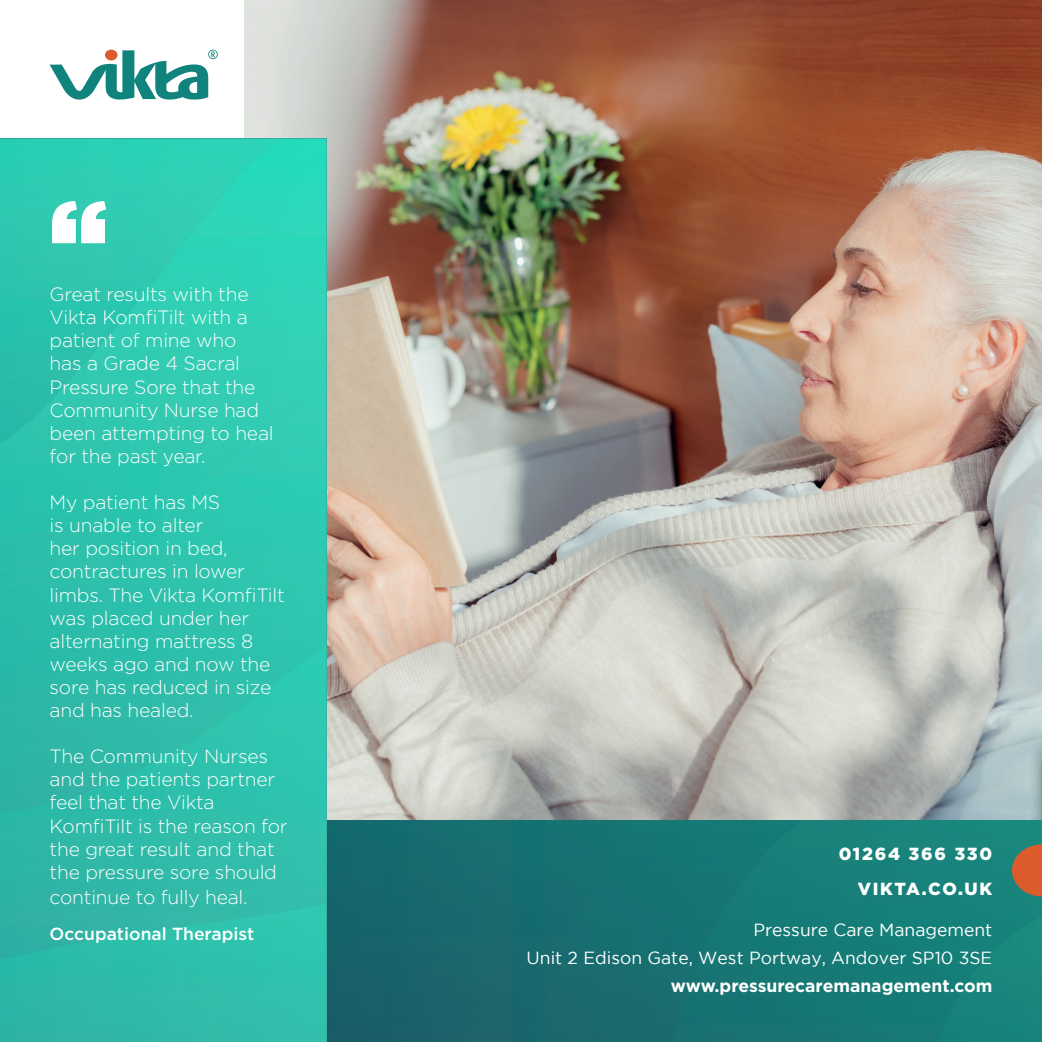
<style>
.page{position:relative;width:1042px;height:1042px;background:#fff}
.page>*{position:absolute;margin:0;border:0;box-sizing:border-box;transform-origin:0 0}
.t1{font:900 105px "Gotham";color:#fff}
.t2{font:300 19.25px/23.1px "Gotham";letter-spacing:-.01em;color:#fff}
.t3{font:17.5px/28px "Gotham";color:#fff;text-align:right}
.t4{font:700 17.5px "Gotham";color:#fff}
.t5{font:900 17.5px/35px "Gotham";letter-spacing:.1em;color:#fff;text-align:right}
.t6{font:500 17.5px "Gotham";color:#fff}
</style>
<div class="page">
<svg style="left:326px;top:820px;width:613px;height:222px;background:#177071"></svg>
<img style="left:244px;top:0;width:798px;height:820px">
<svg style="left:0;top:139px;width:326px;height:903px;background:#2dc3ad"></svg>
<svg style="left:50px;top:50px;width:168px;height:50px"></svg>
<svg style="left:939px;top:545px;width:103px;height:497px;background:#75a6a0"></svg>
<h1 class="t1" style="left:50px;top:163px;width:60px">“</h1>
<p class="t2" style="left:50px;top:282px;width:226px">Great results with the<br>Vikta KomfiTilt with a patient of mine who<br>has a Grade 4 Sacral<br>Pressure Sore that the<br>Community Nurse had been attempting to heal for the past year.</p>
<p class="t2" style="left:50px;top:490px;width:237px">My patient has MS<br>is unable to alter<br>her position in bed, contractures in lower limbs. The Vikta KomfiTilt was placed under her alternating mattress 8 weeks ago and now the sore has reduced in size and has healed.</p>
<p class="t2" style="left:50px;top:744px;width:239px">The Community Nurses and the patients partner feel that the Vikta<br>KomfiTilt is the reason for the great result and that the pressure sore should</p>
<p class="t2" style="left:50px;top:885px;width:199px">continue to fully heal.</p>
<p class="t6" style="left:50px;top:922px;width:206px">Occupational Therapist</p>
<p class="t5" style="left:839px;top:836px;width:155px">01264 366 330<br>VIKTA.CO.UK</p>
<p class="t3" style="left:527px;top:916px;width:467px">Pressure Care Management<br>Unit 2 Edison Gate, West Portway, Andover SP10 3SE</p>
<p class="t4" style="left:671px;top:974px;width:323px">www.pressurecaremanagement.com</p>
</div>
